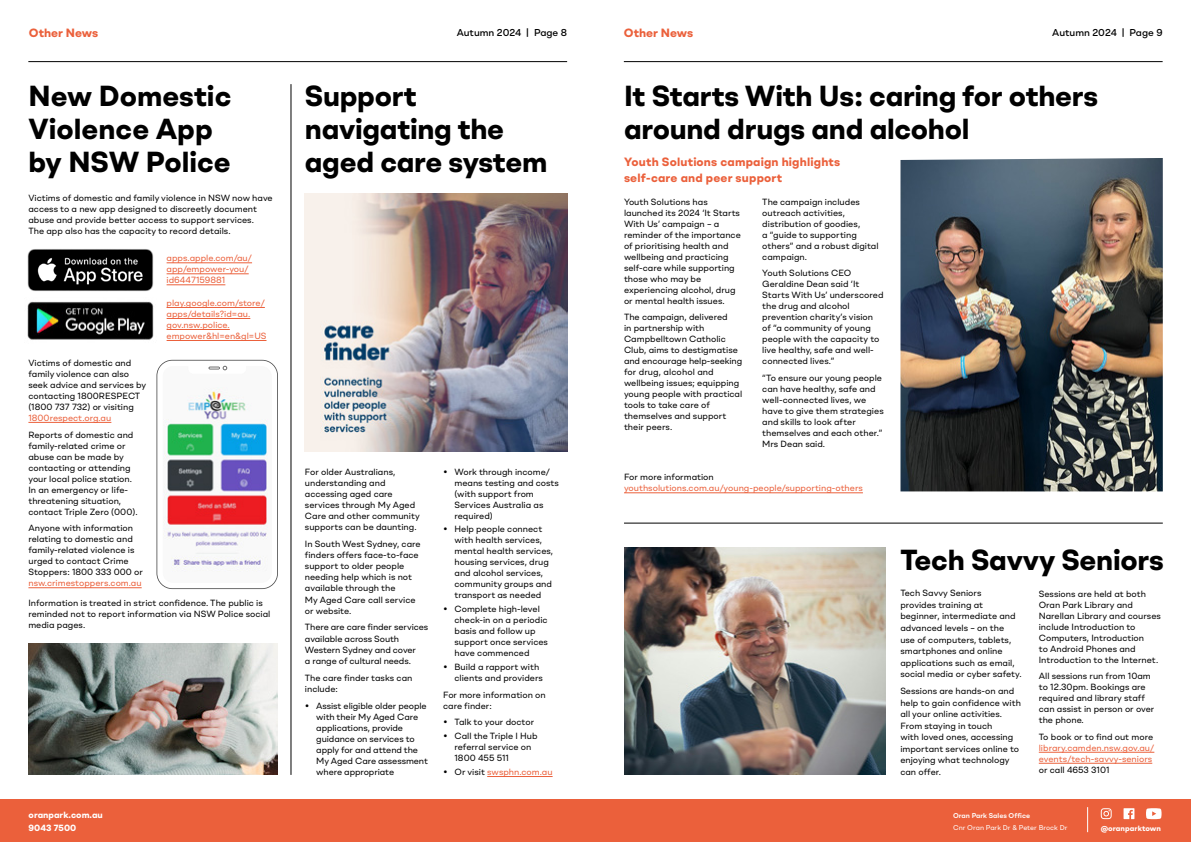
<style>
.page{position:relative;width:1191px;height:842px;background:#fff}
.page>*{position:absolute;margin:0;border:0;box-sizing:border-box;transform-origin:0 0}
.t1{font:700 29px/33px "Shape";letter-spacing:-.01em;color:#000}
.t2{font:700 12px/16px "Shape";letter-spacing:.015em;color:#eb603b}
.t3{font:500 10px "Shape";color:#000}
.t4{font:9px/11px "Shape";color:#000}
.t5{font:9px/11px "Shape";color:#eb603b}
.t6{font:700 9px/13px "Shape";letter-spacing:.005em;color:#fff}
.t7{font:700 7.6px "Shape";letter-spacing:.005em;color:#fff}
.t8{font:7px "Shape";color:#fff}
.t9{font:600 7px "Shape";color:#fff}
.s1{color:#000}
</style>
<div class="page">
<hr style="left:624px;top:61px;width:538px;height:1px;background:#000">
<div style="left:0;top:799px;width:604px;height:43px;background:#eb603b"></div>
<div style="left:587px;top:799px;width:604px;height:43px;background:#eb603b"></div>
<hr style="left:28px;top:61px;width:539px;height:1px;background:#000">
<img style="left:305px;top:194px;width:262px;height:257px">
<hr style="left:487px;top:776px;width:65px;height:1px;background:#eb603b">
<hr style="left:291px;top:84px;width:1px;height:691px;background:#000">
<svg style="left:1146px;top:808px;width:15px;height:11px"></svg>
<svg style="left:1100px;top:808px;width:11px;height:11px"></svg>
<svg style="left:1087px;top:807px;width:1px;height:25px"></svg>
<svg style="left:1123px;top:808px;width:11px;height:11px"></svg>
<hr style="left:624px;top:523px;width:538px;height:1px;background:#000">
<img style="left:900px;top:158px;width:262px;height:333px">
<img style="left:624px;top:547px;width:261px;height:228px">
<img style="left:28px;top:643px;width:250px;height:132px">
<hr style="left:1038px;top:752px;width:116px;height:1px;background:#eb603b">
<hr style="left:1038px;top:763px;width:114px;height:1px;background:#eb603b">
<hr style="left:624px;top:493px;width:239px;height:1px;background:#eb603b">
<hr style="left:28px;top:422px;width:83px;height:1px;background:#eb603b">
<hr style="left:28px;top:587px;width:114px;height:1px;background:#eb603b">
<img style="left:27px;top:249px;width:127px;height:42px">
<hr style="left:167px;top:263px;width:85px;height:1px;background:#eb603b">
<hr style="left:167px;top:274px;width:82px;height:1px;background:#eb603b">
<hr style="left:167px;top:285px;width:58px;height:1px;background:#eb603b">
<svg style="left:156px;top:360px;width:122px;height:229px"></svg>
<img style="left:164px;top:379px;width:106px;height:196px">
<img style="left:27px;top:301px;width:127px;height:39px">
<hr style="left:167px;top:307px;width:98px;height:1px;background:#eb603b">
<hr style="left:167px;top:318px;width:83px;height:1px;background:#eb603b">
<hr style="left:167px;top:329px;width:63px;height:1px;background:#eb603b">
<hr style="left:167px;top:340px;width:99px;height:1px;background:#eb603b">
<h2 class="t2" style="left:29px;top:25px;width:71px">Other News</h2>
<h1 class="t1" style="left:28px;top:79px;width:204px">New Domestic<br>Violence App by NSW Police</h1>
<p class="t4" style="left:28px;top:192px;width:246px">Victims of domestic and family violence in NSW now have access to a new app designed to discreetly document abuse and provide better access to support services.<br>The app also has the capacity to record details.</p>
<p class="t5" style="left:167px;top:253px;width:87px">apps.apple.com/au/ app/empower-you/ id6447159881</p>
<p class="t4" style="left:28px;top:357px;width:119px">Victims of domestic and family violence can also seek advice and services by contacting 1800RESPECT (1800 737 732) or visiting</p>
<p class="t5" style="left:28px;top:412px;width:84px">1800respect.org.au</p>
<p class="t4" style="left:28px;top:429px;width:111px">Reports of domestic and family-related crime or abuse can be made by contacting or attending your local police station.<br>In an emergency or life&shy;threatening situation, contact Triple Zero (000).</p>
<p class="t4" style="left:28px;top:522px;width:116px">Anyone with information relating to domestic and family-related violence is urged to contact Crime<br>Stoppers: 1800 333 000 or</p>
<p class="t5" style="left:28px;top:577px;width:115px">nsw.crimestoppers.com.au</p>
<p class="t5" style="left:167px;top:297px;width:101px">play.google.com/store/ apps/details?id=au. gov.nsw.police. empower&amp;hl=en&amp;gl=US</p>
<p class="t4" style="left:28px;top:598px;width:244px">Information is treated in strict confidence. The public is reminded not to report information via NSW Police social media pages.</p>
<p class="t6" style="left:29px;top:808px;width:76px">oranpark.com.au<br>9043 7500</p>
<p class="t3" style="left:457px;top:26px;width:112px">Autumn 2024 | Page 8</p>
<h2 class="t2" style="left:624px;top:25px;width:71px">Other News</h2>
<p class="t3" style="left:1052px;top:26px;width:112px">Autumn 2024 | Page 9</p>
<h1 class="t1" style="left:305px;top:79px;width:244px">Support navigating the aged care system</h1>
<p class="t4" style="left:305px;top:466px;width:116px">For older Australians, understanding and accessing aged care services through My Aged<br>Care and other community supports can be daunting.</p>
<p class="t4" style="left:305px;top:538px;width:117px">In South West Sydney, care finders offers face-to-face support to older people needing help which is not available through the<br>My Aged Care call service or website.</p>
<p class="t4" style="left:305px;top:622px;width:125px">There are care finder services available across South<br>Western Sydney and cover<br>a range of cultural needs.</p>
<p class="t4" style="left:305px;top:672px;width:109px">The care finder tasks can include:</p>
<p class="t4" style="left:316px;top:700px;width:113px;text-indent:-11px">• Assist eligible older people with their My Aged Care applications, provide guidance on services to apply for and attend the<br>My Aged Care assessment where appropriate</p>
<p class="t4" style="left:454px;top:466px;width:106px;text-indent:-11px">• Work through income/ means testing and costs (with support from<br>Services Australia as required)</p>
<p class="t4" style="left:454px;top:524px;width:100px;text-indent:-11px">• Help people connect with health services, mental health services, housing services, drug and alcohol services, community groups and transport as needed</p>
<p class="t4" style="left:454px;top:603px;width:95px;text-indent:-11px">• Complete high-level check-in on a periodic basis and follow up support once services have commenced</p>
<p class="t4" style="left:454px;top:661px;width:90px;text-indent:-11px">• Build a rapport with clients and providers</p>
<p class="t4" style="left:443px;top:689px;width:104px">For more information on care finder:</p>
<p class="t4" style="left:443px;top:717px;width:92px">• Talk to your doctor</p>
<p class="t4" style="left:454px;top:730px;width:85px;text-indent:-11px">• Call the Triple I Hub referral service on<br>1800 455 511</p>
<p class="t5" style="left:443px;top:766px;width:111px"><span class="s1">• Or visit</span> swsphn.com.au</p>
<h1 class="t1" style="left:624px;top:79px;width:476px">It Starts With Us: caring for others around drugs and alcohol</h1>
<h2 class="t2" style="left:624px;top:154px;width:218px">Youth Solutions campaign highlights self-care and peer support</h2>
<p class="t4" style="left:624px;top:196px;width:118px">Youth Solutions has launched its 2024 ‘It Starts<br>With Us’ campaign – a reminder of the importance of prioritising health and wellbeing and practicing self-care while supporting those who may be experiencing alcohol, drug or mental health issues.</p>
<p class="t4" style="left:624px;top:311px;width:120px">The campaign, delivered<br>in partnership with<br>Campbelltown Catholic<br>Club, aims to destigmatise and encourage help-seeking for drug, alcohol and wellbeing issues; equipping young people with practical tools to take care of themselves and support their peers.</p>
<p class="t4" style="left:762px;top:196px;width:118px">The campaign includes outreach activities, distribution of goodies,<br>a “guide to supporting others” and a robust digital campaign.</p>
<p class="t4" style="left:762px;top:267px;width:123px">Youth Solutions CEO<br>Geraldine Dean said ‘It<br>Starts With Us’ underscored the drug and alcohol prevention charity’s vision of “a community of young people with the capacity to live healthy, safe and well&shy;connected lives.”</p>
<p class="t4" style="left:762px;top:372px;width:123px">“To ensure our young people can have healthy, safe and well-connected lives, we have to give them strategies and skills to look after themselves and each other.”<br>Mrs Dean said.</p>
<p class="t4" style="left:624px;top:472px;width:91px">For more information</p>
<p class="t5" style="left:624px;top:483px;width:240px">youthsolutions.com.au/young-people/supporting-others</p>
<h1 class="t1" style="left:900px;top:542px;width:265px">Tech Savvy Seniors</h1>
<p class="t4" style="left:1038px;top:588px;width:124px">Sessions are held at both<br>Oran Park Library and<br>Narellan Library and courses include Introduction to<br>Computers, Introduction<br>to Android Phones and<br>Introduction to the Internet.</p>
<p class="t4" style="left:1038px;top:670px;width:117px">All sessions run from 10am to 12.30pm. Bookings are required and library staff can assist in person or over the phone.</p>
<p class="t4" style="left:1038px;top:731px;width:116px">To book or to find out more</p>
<p class="t5" style="left:1038px;top:742px;width:117px">library.camden.nsw.gov.au/ events/tech-savvy-seniors</p>
<p class="t4" style="left:1038px;top:764px;width:72px">or call 4653 3101</p>
<p class="t4" style="left:900px;top:587px;width:123px;line-height:11.5px">Tech Savvy Seniors<br>provides training at beginner, intermediate and advanced levels – on the<br>use of computers, tablets, smartphones and online applications such as email, social media or cyber safety.</p>
<p class="t4" style="left:900px;top:685px;width:122px;line-height:11.5px">Sessions are hands-on and help to gain confidence with all your online activities.<br>From staying in touch<br>with loved ones, accessing important services online to enjoying what technology can offer.</p>
<p class="t9" style="left:953px;top:811px;width:78px">Oran Park Sales Office</p>
<p class="t8" style="left:953px;top:823px;width:116px">Cnr Oran Park Dr &amp; Peter Brock Dr</p>
<p class="t7" style="left:1100px;top:823px;width:62px">@oranparktown</p>
</div>
